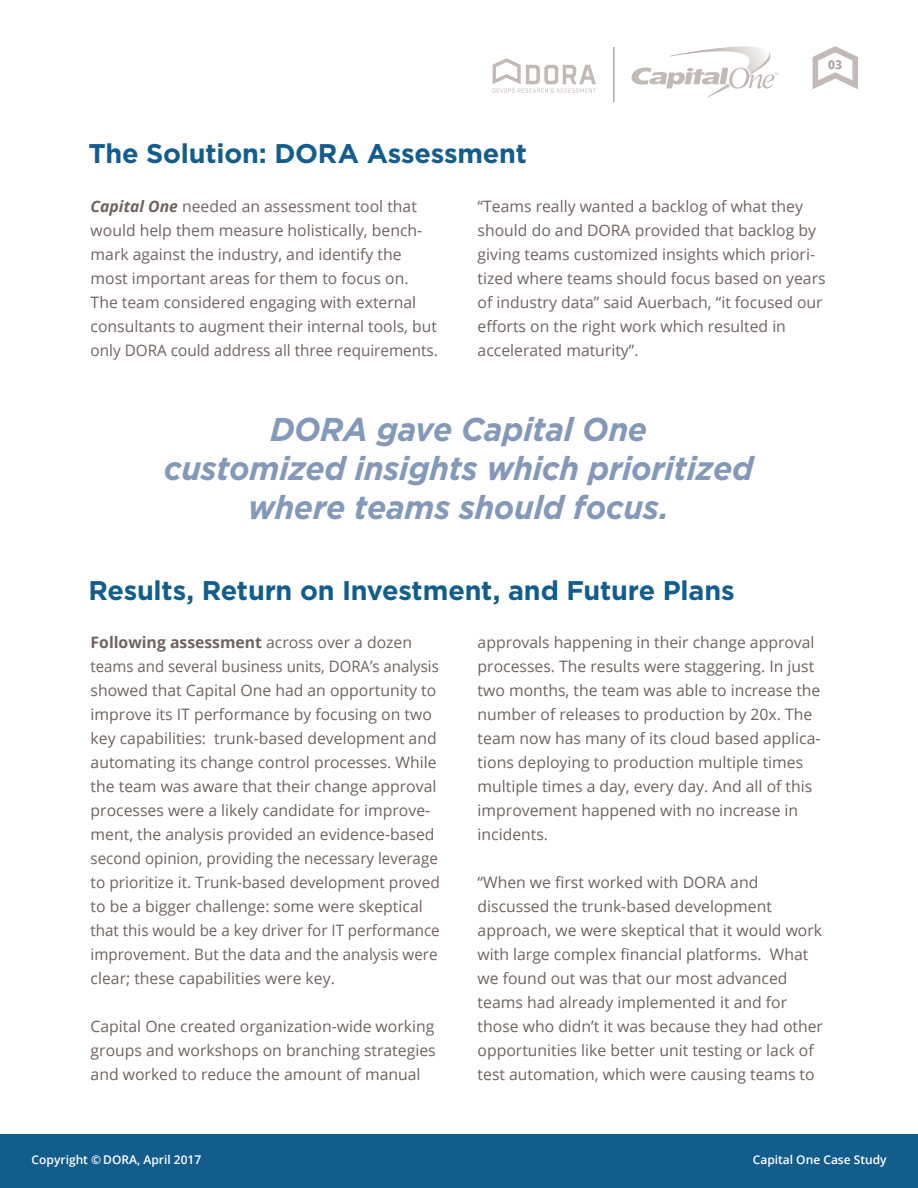
<style>
.page{position:relative;width:918px;height:1188px;background:#fff}
.page>*{position:absolute;margin:0;border:0;box-sizing:border-box;transform-origin:0 0}
.t1{font:italic 700 33px/39px "Gotham";letter-spacing:-.01em;color:#8499ba;text-align:center;scale:.96 1}
.t2{font:700 27px "Gotham";letter-spacing:-.01em;color:#135d8d}
.t3{font:15.75px/24px "Open Sans";color:#6f6360}
.t4{font:600 12px "Open Sans";color:#fff}
.t5{font:700 12px "Open Sans";color:#a49894}
.s1{font-weight:700;font-style:italic}
.s2{font-weight:700}
</style>
<div class="page">
<svg style="left:631px;top:46px;width:148px;height:52px"></svg>
<svg style="left:813px;top:46px;width:45px;height:43px"></svg>
<svg style="left:493px;top:58px;width:103px;height:35px"></svg>
<hr style="left:614px;top:47px;width:1px;height:55px;background:#808285">
<div style="left:0;top:1134px;width:918px;height:54px;background:#135d8d"></div>
<p class="t5" style="left:828px;top:56px;width:15px">03</p>
<h2 class="t2" style="left:88px;top:138px;width:440px">The Solution: DORA Assessment</h2>
<p class="t3" style="left:91px;top:194px;width:349px"><span class="s1">Capital One</span> needed an assessment tool that would help them measure holistically, bench&shy;mark against the industry, and identify the most important areas for them to focus on.<br>The team considered engaging with external consultants to augment their internal tools, but only DORA could address all three requirements.</p>
<p class="t3" style="left:478px;top:194px;width:350px">“Teams really wanted a backlog of what they should do and DORA provided that backlog by giving teams customized insights which priori&shy;tized where teams should focus based on years of industry data” said Auerbach, “it focused our efforts on the right work which resulted in accelerated maturity”.</p>
<h1 class="t1" style="left:164px;top:410px;width:616px">DORA gave Capital One<br>customized insights which prioritized where teams should focus.</h1>
<h2 class="t2" style="left:88px;top:575px;width:648px">Results, Return on Investment, and Future Plans</h2>
<p class="t3" style="left:91px;top:630px;width:351px"><span class="s2">Following assessment</span> across over a dozen teams and several business units, DORA’s analysis showed that Capital One had an opportunity to improve its IT performance by focusing on two key capabilities: trunk-based development and automating its change control processes. While the team was aware that their change approval processes were a likely candidate for improve&shy;ment, the analysis provided an evidence-based second opinion, providing the necessary leverage to prioritize it. Trunk-based development proved to be a bigger challenge: some were skeptical that this would be a key driver for IT performance improvement. But the data and the analysis were clear; these capabilities were key.</p>
<p class="t3" style="left:91px;top:1014px;width:347px;text-align:justify">Capital One created organization-wide working groups and workshops on branching strategies and worked to reduce the amount of manual</p>
<p class="t3" style="left:478px;top:630px;width:344px">approvals happening in their change approval processes. The results were staggering. In just two months, the team was able to increase the number of releases to production by 20x. The team now has many of its cloud based applica&shy;tions deploying to production multiple times multiple times a day, every day. And all of this improvement happened with no increase in incidents.</p>
<p class="t3" style="left:478px;top:870px;width:347px">“When we first worked with DORA and discussed the trunk-based development approach, we were skeptical that it would work with large complex financial platforms. What we found out was that our most advanced teams had already implemented it and for those who didn’t it was because they had other opportunities like better unit testing or lack of test automation, which were causing teams to</p>
<p class="t4" style="left:32px;top:1152px;width:171px">Copyright © DORA, April 2017</p>
<p class="t4" style="left:753px;top:1152px;width:135px">Capital One Case Study</p>
</div>
